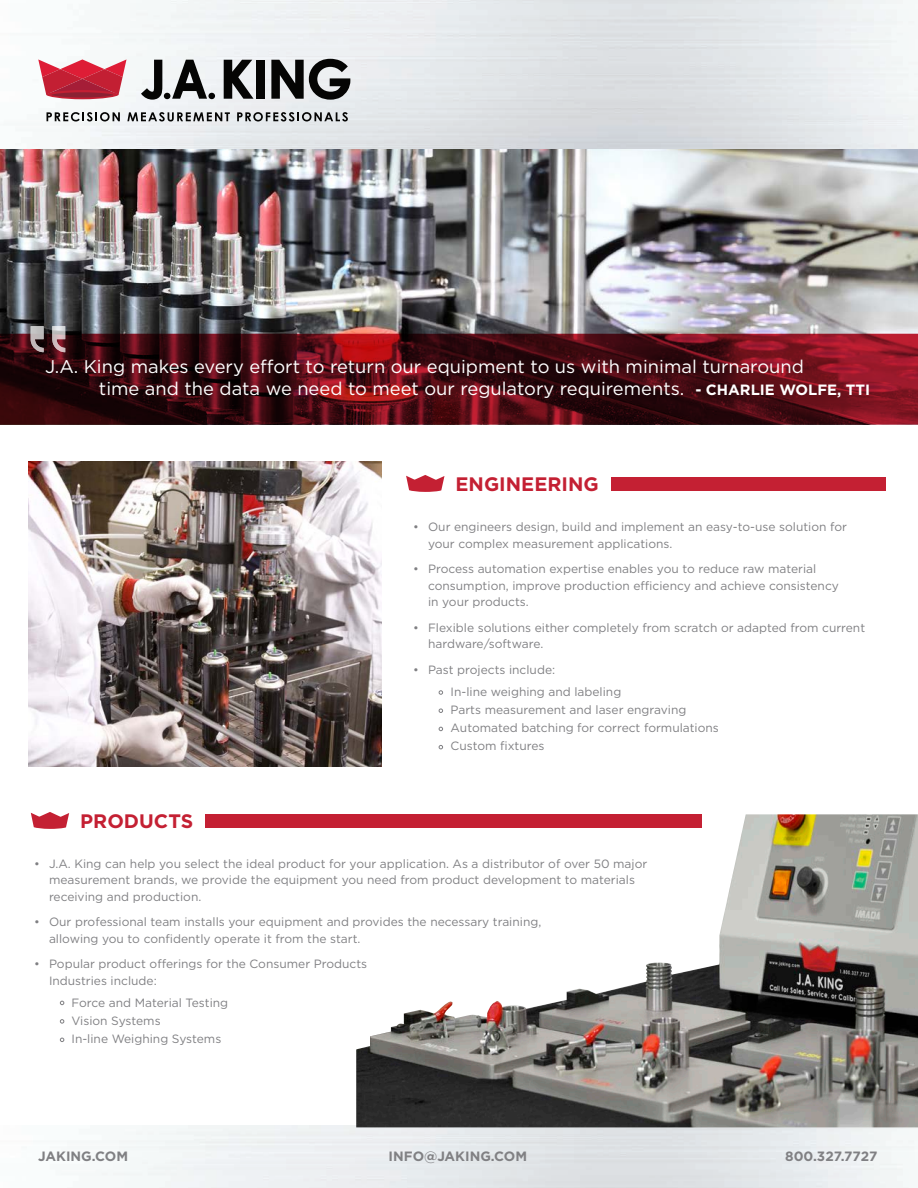
<style>
.page{position:relative;width:918px;height:1188px;background:#fff}
.page>*{position:absolute;margin:0;border:0;box-sizing:border-box;transform-origin:0 0}
.t1{font:700 19.5px "Gotham";color:#c42033}
.t2{font:18.3px "Gotham";color:#fff}
.t3{font:700 13.5px "Gotham";color:#808083}
.t4{font:12px "Gotham";color:#808083}
.s1{font-weight:700;font-size:14.85px}
</style>
<div class="page">
<img style="left:0;top:148px;width:918px;height:186px">
<img style="left:46px;top:0;width:872px;height:148px">
<svg style="left:38px;top:59px;width:89px;height:36px"></svg>
<svg style="left:46px;top:90px;width:73px;height:9px"></svg>
<div style="left:51px;top:92px;width:62px;height:6px;background:#8b2132;border-radius:50%"></div>
<svg style="left:141px;top:60px;width:74px;height:40px"></svg>
<svg style="left:224px;top:60px;width:30px;height:39px"></svg>
<div style="left:256px;top:60px;width:8px;height:39px;background:#050504"></div>
<svg style="left:271px;top:59px;width:79px;height:41px;background:#6e6f6f"></svg>
<svg style="left:47px;top:112px;width:73px;height:10px"></svg>
<svg style="left:127px;top:112px;width:103px;height:10px"></svg>
<svg style="left:237px;top:112px;width:111px;height:10px"></svg>
<img style="left:28px;top:461px;width:353px;height:306px">
<svg style="left:31px;top:812px;width:38px;height:17px"></svg>
<div style="left:206px;top:814px;width:496px;height:14px;background:#c42033"></div>
<svg style="left:60px;top:1001px;width:4px;height:4px"></svg>
<svg style="left:60px;top:1019px;width:4px;height:5px"></svg>
<svg style="left:60px;top:1038px;width:4px;height:4px"></svg>
<svg style="left:406px;top:475px;width:38px;height:17px"></svg>
<div style="left:611px;top:477px;width:275px;height:14px;background:#c42033"></div>
<svg style="left:439px;top:690px;width:4px;height:5px"></svg>
<svg style="left:439px;top:709px;width:4px;height:4px"></svg>
<svg style="left:439px;top:727px;width:4px;height:4px"></svg>
<svg style="left:439px;top:745px;width:4px;height:4px"></svg>
<svg style="left:0;top:334px;width:918px;height:91px;background:#4d0c13"></svg>
<svg style="left:31px;top:326px;width:34px;height:26px"></svg>
<img style="left:356px;top:814px;width:562px;height:313px">
<p class="t2" style="left:45px;top:355px;width:760px">J.A. King makes every effort to return our equipment to us with minimal turnaround</p>
<p class="t2" style="left:99px;top:377px;width:773px">time and the data we need to meet our regulatory requirements. <span class="s1">- CHARLIE WOLFE, TTI</span></p>
<p class="t1" style="left:456px;top:473px;width:145px">ENGINEERING</p>
<p class="t4" style="left:413px;top:519px;width:436px">• Our engineers design, build and implement an easy-to-use solution for</p>
<p class="t4" style="left:428px;top:536px;width:246px">your complex measurement applications.</p>
<p class="t4" style="left:413px;top:561px;width:405px">• Process automation expertise enables you to reduce raw material</p>
<p class="t4" style="left:428px;top:578px;width:412px">consumption, improve production efficiency and achieve consistency</p>
<p class="t4" style="left:428px;top:594px;width:102px">in your products.</p>
<p class="t4" style="left:413px;top:620px;width:454px">• Flexible solutions either completely from scratch or adapted from current</p>
<p class="t4" style="left:428px;top:636px;width:117px">hardware/software.</p>
<p class="t4" style="left:413px;top:662px;width:144px">• Past projects include:</p>
<p class="t4" style="left:451px;top:684px;width:172px">In-line weighing and labeling</p>
<p class="t4" style="left:451px;top:702px;width:237px">Parts measurement and laser engraving</p>
<p class="t4" style="left:451px;top:720px;width:270px">Automated batching for correct formulations</p>
<p class="t4" style="left:451px;top:738px;width:95px">Custom fixtures</p>
<p class="t1" style="left:80px;top:810px;width:114px">PRODUCTS</p>
<p class="t4" style="left:34px;top:856px;width:615px">• J.A. King can help you select the ideal product for your application. As a distributor of over 50 major</p>
<p class="t4" style="left:49px;top:872px;width:588px">measurement brands, we provide the equipment you need from product development to materials</p>
<p class="t4" style="left:49px;top:889px;width:154px">receiving and production.</p>
<p class="t4" style="left:34px;top:914px;width:509px">• Our professional team installs your equipment and provides the necessary training,</p>
<p class="t4" style="left:49px;top:931px;width:313px">allowing you to confidently operate it from the start.</p>
<p class="t4" style="left:34px;top:956px;width:335px">• Popular product offerings for the Consumer Products</p>
<p class="t4" style="left:49px;top:973px;width:109px">Industries include:</p>
<p class="t4" style="left:72px;top:995px;width:158px">Force and Material Testing</p>
<p class="t4" style="left:72px;top:1013px;width:91px">Vision Systems</p>
<p class="t4" style="left:72px;top:1031px;width:151px">In-line Weighing Systems</p>
<p class="t3" style="left:38px;top:1148px;width:91px">JAKING.COM</p>
<p class="t3" style="left:389px;top:1148px;width:140px">INFO@JAKING.COM</p>
<p class="t3" style="left:785px;top:1148px;width:94px">800.327.7727</p>
</div>
